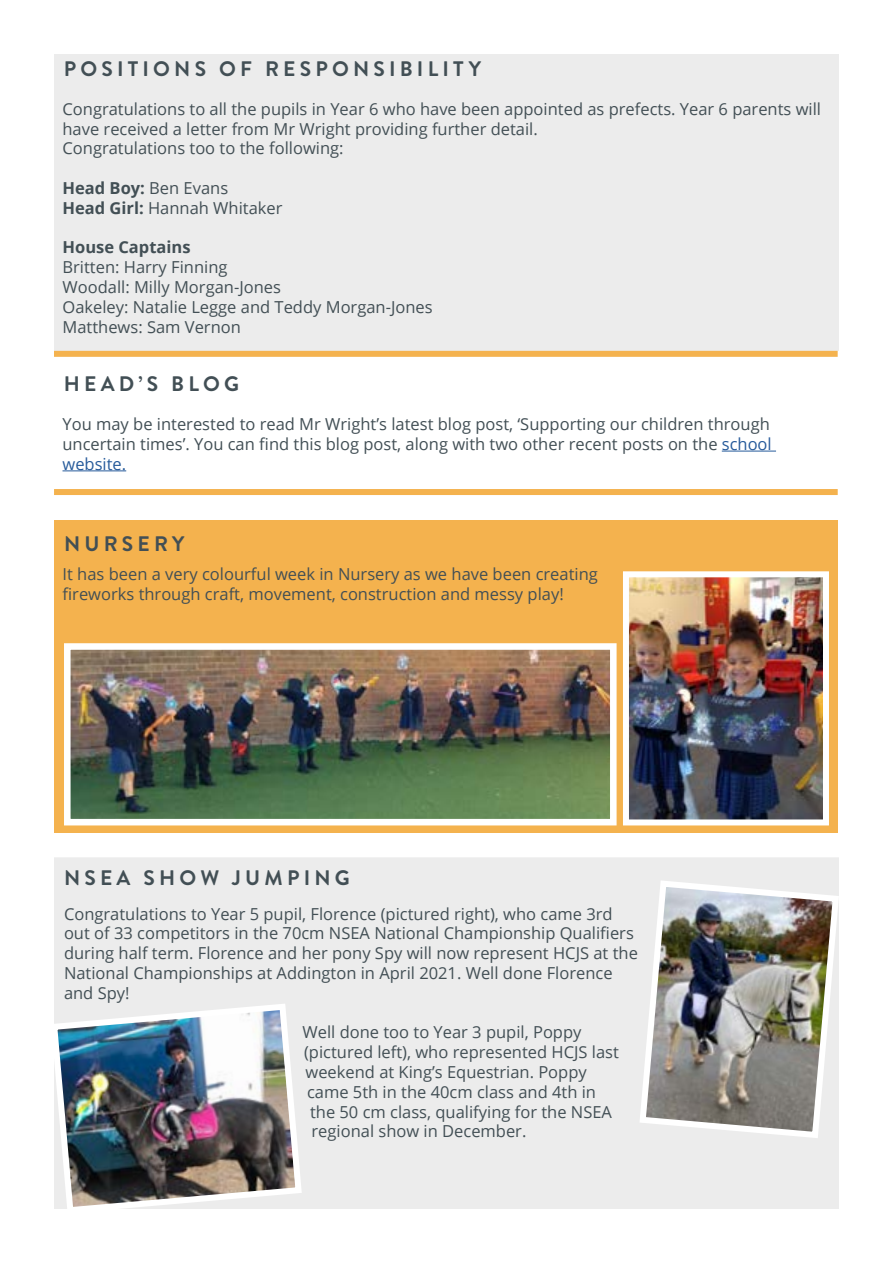
<style>
.page{position:relative;width:893px;height:1263px;background:#fff}
.page>*{position:absolute;margin:0;border:0;box-sizing:border-box;transform-origin:0 0}
.t1{font:700 21px "Brandon Grotesque";letter-spacing:.2em;color:#424f55}
.t2{font:16.5px/19.8px "Open Sans";color:#424f55}
.t3{font:700 16.5px "Open Sans";color:#424f55}
.s1{font-weight:700}
.s2{color:#275b9b}
</style>
<div class="page">
<hr style="left:722px;top:451px;width:54px;height:1px;background:#275b9b">
<hr style="left:63px;top:470px;width:63px;height:1px;background:#275b9b">
<div style="left:54px;top:520px;width:784px;height:313px;background:#f4b24e"></div>
<img style="left:72px;top:651px;width:537px;height:166px">
<div style="left:64px;top:643px;width:553px;height:182px;border:7px solid #fff"></div>
<img style="left:630px;top:578px;width:192px;height:240px">
<div style="left:623px;top:571px;width:206px;height:254px;border:6px solid #fff"></div>
<div style="left:54px;top:54px;width:785px;height:297px;background:#ececec"></div>
<div style="left:54px;top:351px;width:784px;height:6px;background:#f4b24e"></div>
<div style="left:55px;top:858px;width:783px;height:350px;background:#ececec"></div>
<img style="left:640px;top:877px;width:199px;height:264px">
<img style="left:54px;top:1000px;width:251px;height:209px">
<div style="left:54px;top:489px;width:784px;height:6px;background:#f4b24e"></div>
<p class="t1" style="left:64px;top:54px;width:419px">POSITIONS OF RESPONSIBILITY</p>
<p class="t2" style="left:63px;top:98px;width:760px">Congratulations to all the pupils in Year 6 who have been appointed as prefects. Year 6 parents will have received a letter from Mr Wright providing further detail.<br>Congratulations too to the following:</p>
<p class="t2" style="left:63px;top:178px;width:222px"><span class="s1">Head Boy:</span> Ben Evans<br><span class="s1">Head Girl:</span> Hannah Whitaker</p>
<p class="t3" style="left:63px;top:236px;width:130px">House Captains</p>
<p class="t2" style="left:63px;top:257px;width:372px">Britten: Harry Finning<br>Woodall: Milly Morgan-Jones<br>Oakeley: Natalie Legge and Teddy Morgan-Jones<br>Matthews: Sam Vernon</p>
<p class="t1" style="left:64px;top:369px;width:177px">HEAD’S BLOG</p>
<p class="t2" style="left:63px;top:414px;width:711px;text-align:justify">You may be interested to read Mr Wright’s latest blog post, ‘Supporting our children through uncertain times’. You can find this blog post, along with two other recent posts on the <span class="s2">school website.</span></p>
<p class="t1" style="left:64px;top:529px;width:122px">NURSERY</p>
<p class="t2" style="left:63px;top:564px;width:537px">It has been a very colourful week in Nursery as we have been creating fireworks through craft, movement, construction and messy play!</p>
<p class="t1" style="left:64px;top:863px;width:287px">NSEA SHOW JUMPING</p>
<p class="t2" style="left:64px;top:903px;width:575px">Congratulations to Year 5 pupil, Florence (pictured right), who came 3rd out of 33 competitors in the 70cm NSEA National Championship Qualifiers during half term. Florence and her pony Spy will now represent HCJS at the National Championships at Addington in April 2021. Well done Florence and Spy!</p>
<p class="t2" style="left:303px;top:1022px;width:280px">Well done too to Year 3 pupil, Poppy</p>
<p class="t2" style="left:304px;top:1042px;width:316px">(pictured left), who represented HCJS last</p>
<p class="t2" style="left:306px;top:1062px;width:283px">weekend at King’s Equestrian. Poppy</p>
<p class="t2" style="left:307px;top:1081px;width:290px">came 5th in the 40cm class and 4th in</p>
<p class="t2" style="left:310px;top:1101px;width:303px">the 50 cm class, qualifying for the NSEA</p>
<p class="t2" style="left:312px;top:1121px;width:216px">regional show in December.</p>
</div>
